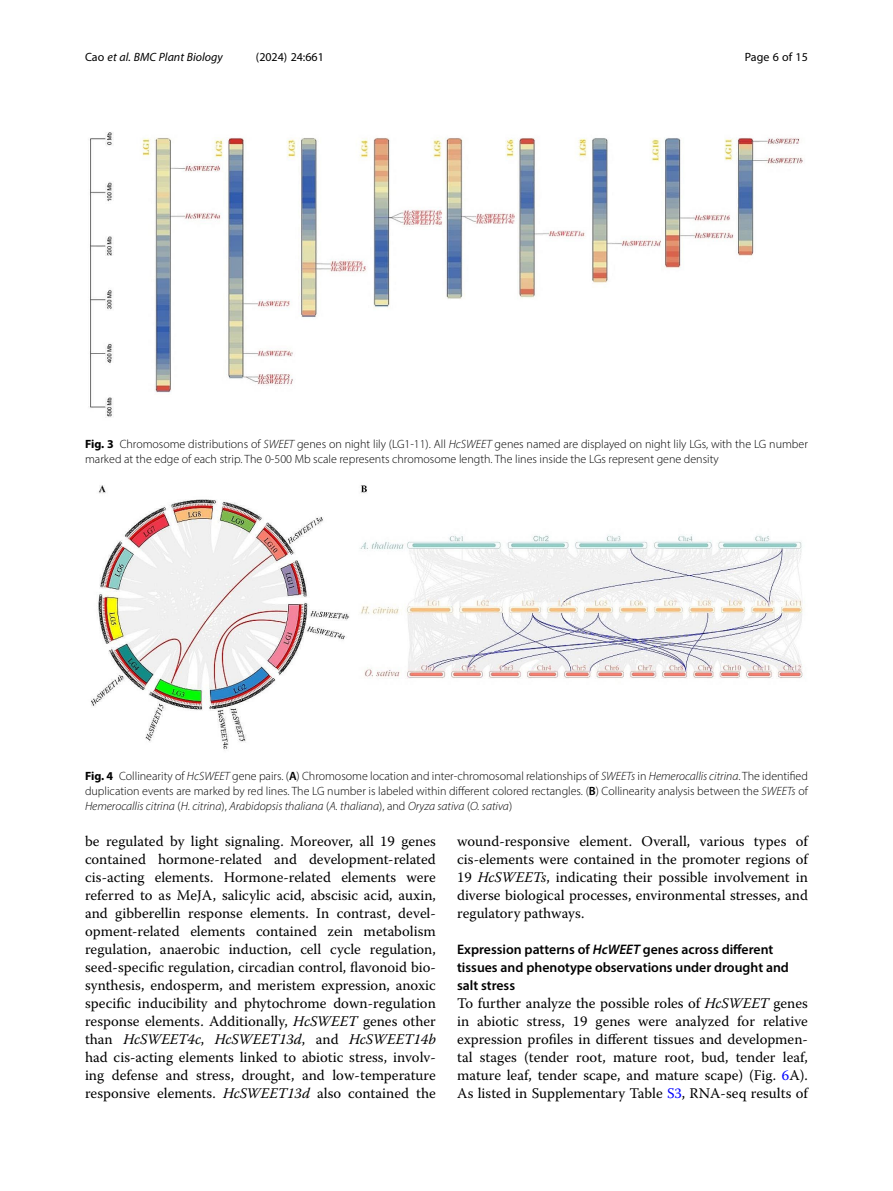
<style>
.page{position:relative;width:893px;height:1191px;background:#fff}
.page>*{position:absolute;margin:0;border:0;box-sizing:border-box;transform-origin:0 0}
.Body_Text{font:14.7px/18px "Warnock Pro";color:#000;text-align:justify}
.Head_2{font:600 13.8px/18px "Myriad Pro";color:#000}
.Figure_Caption{font:300 12px/15px "Myriad Pro";color:#000;text-align:justify}
.t1{font:italic 12px "Myriad Pro";color:#000}
.t2{font:12px "Myriad Pro";color:#000}
.s1{font-style:normal}
.s2{font-weight:700}
.s3{font-style:italic}
.s4{font-weight:600}
.s5{color:#00f}
</style>
<div class="page">
<img style="left:91px;top:485px;width:712px;height:265px">
<img style="left:88px;top:132px;width:715px;height:286px">
<p class="t1" style="left:85px;top:50px;width:139px"><span class="s1">Cao</span> et al. BMC Plant Biology</p>
<p class="t2" style="left:256px;top:50px;width:70px">(2024) 24:661</p>
<p class="t2" style="left:745px;top:50px;width:65px">Page 6 of 15</p>
<p class="Figure_Caption" style="left:85px;top:437px;width:724px"><span class="s2">Fig. 3</span> Chromosome distributions of <span class="s3">SWEET</span> genes on night lily (LG1-11). All <span class="s3">HcSWEET</span> genes named are displayed on night lily LGs, with the LG number marked at the edge of each strip. The 0-500 Mb scale represents chromosome length. The lines inside the LGs represent gene density</p>
<p class="Figure_Caption" style="left:85px;top:768px;width:724px"><span class="s2">Fig. 4</span> Collinearity of <span class="s3">HcSWEET</span> gene pairs. (<span class="s4">A</span>) Chromosome location and inter-chromosomal relationships of <span class="s3">SWEETs</span> in <span class="s3">Hemerocallis citrina</span>. The identified duplication events are marked by red lines. The LG number is labeled within different colored rectangles. (<span class="s4">B</span>) Collinearity analysis between the <span class="s3">SWEETs</span> of <span class="s3">Hemerocallis citrina</span> (<span class="s3">H. citrina</span>), <span class="s3">Arabidopsis thaliana</span> (<span class="s3">A. thaliana</span>), and <span class="s3">Oryza sativa</span> (<span class="s3">O. sativa</span>)</p>
<p class="Body_Text" style="left:85px;top:832px;width:352px">be regulated by light signaling. Moreover, all 19 genes contained hormone-related and development-related cis-acting elements. Hormone-related elements were referred to as MeJA, salicylic acid, abscisic acid, auxin, and gibberellin response elements. In contrast, devel&shy;opment-related elements contained zein metabolism regulation, anaerobic induction, cell cycle regulation, seed-specific regulation, circadian control, flavonoid bio&shy;synthesis, endosperm, and meristem expression, anoxic specific inducibility and phytochrome down-regulation response elements. Additionally, <span class="s3">HcSWEET</span> genes other than <span class="s3">HcSWEET4c</span>, <span class="s3">HcSWEET13d</span>, and <span class="s3">HcSWEET14b </span>had cis-acting elements linked to abiotic stress, involv&shy;ing defense and stress, drought, and low-temperature responsive elements. <span class="s3">HcSWEET13d</span> also contained the</p>
<p class="Body_Text" style="left:457px;top:832px;width:352px">wound-responsive element. Overall, various types of cis-elements were contained in the promoter regions of 19 <span class="s3">HcSWEETs</span>, indicating their possible involvement in diverse biological processes, environmental stresses, and regulatory pathways.</p>
<p class="Head_2" style="left:457px;top:940px;width:333px">Expression patterns of <span class="s3">HcWEET</span> genes across different tissues and phenotype observations under drought and salt stress</p>
<p class="Body_Text" style="left:457px;top:994px;width:352px">To further analyze the possible roles of <span class="s3">HcSWEET</span> genes in abiotic stress, 19 genes were analyzed for relative expression profiles in different tissues and developmen&shy;tal stages (tender root, mature root, bud, tender leaf, mature leaf, tender scape, and mature scape) (Fig. <span class="s5">6</span>A).<br>As listed in Supplementary Table <span class="s5">S3</span>, RNA-seq results of</p>
</div>
